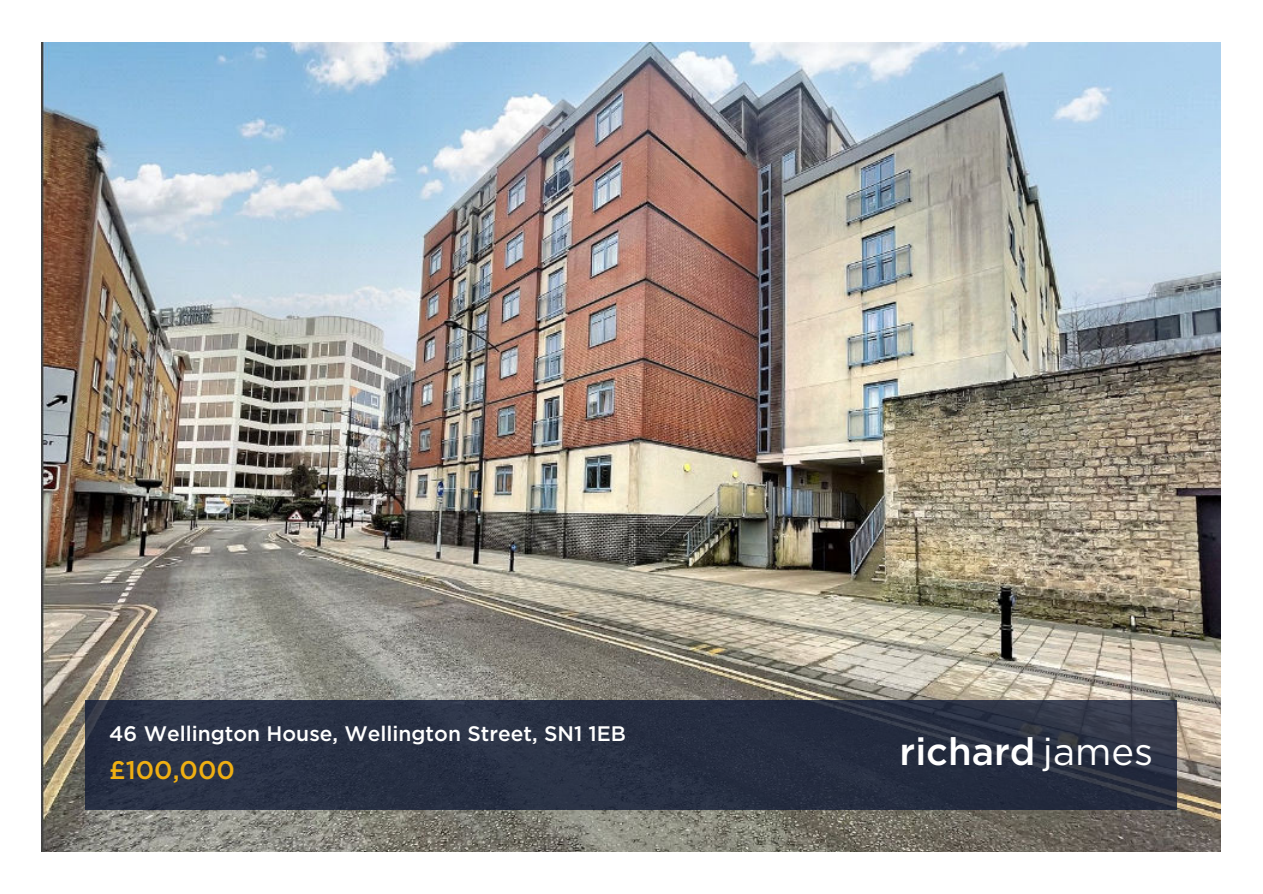
<style>
.page{position:relative;width:1263px;height:894px;background:#fff}
.page>*{position:absolute;margin:0;border:0;box-sizing:border-box;transform-origin:0 0}
.t1{font:500 38.25px "Gotham";color:#fff}
.t2{font:500 25.5px "Gotham";color:#efaf12}
.t3{font:500 21px "Gotham";color:#fff}
.s1{font-weight:400}
</style>
<div class="page">
<img style="left:42px;top:42px;width:1179px;height:809px">
<svg style="left:85px;top:699px;width:1091px;height:110px;background:#293143"></svg>
<p class="t3" style="left:109px;top:719px;width:518px">46 Wellington House, Wellington Street, SN1 1EB</p>
<p class="t2" style="left:109px;top:753px;width:127px">£100,000</p>
<h1 class="t1" style="left:899px;top:726px;width:255px">richard <span class="s1">james</span></h1>
</div>
